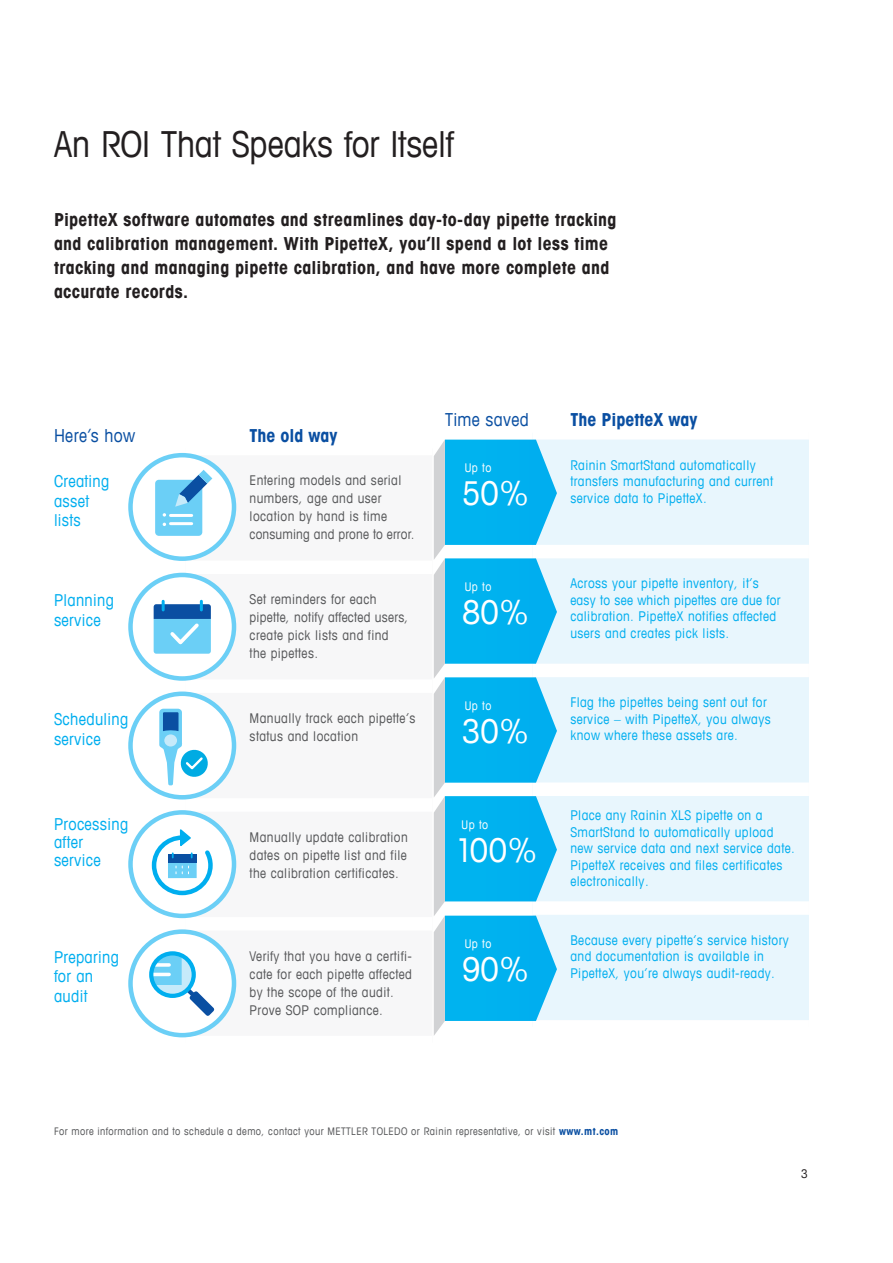
<style>
.page{position:relative;width:893px;height:1263px;background:#fff}
.page>*{position:absolute;margin:0;border:0;box-sizing:border-box;transform-origin:0 0}
._11_1_Description_10{font:condensed 36px "Avant Garde Com";letter-spacing:-.005em;color:#231f20}
.Openning_Paragraph_1{font:condensed 33px "Avant Garde Com";color:#fff}
.t1{font:700 condensed 18px/24px "Avant Garde Com";letter-spacing:.02em;color:#231f20}
.Openning_Paragraph_1-2{font:700 condensed 18px "Avant Garde Com";color:#0a4fa2}
.t2{font:condensed 18px "Avant Garde Com";letter-spacing:.02em;color:#0a4fa2}
.Openning_Paragraph_1-3{font:condensed 16.5px/19.5px "Avant Garde Com";letter-spacing:.02em;color:#00aeef}
.t3{font:condensed 13.5px/16.5px "Avant Garde Com";letter-spacing:.03em;color:#00aeef}
.t4{font:condensed 13.5px/18px "Avant Garde Com";letter-spacing:.03em;color:#57585a}
.Openning_Paragraph_1-4{font:condensed 12px "Avant Garde Com";letter-spacing:.04em;color:#fff}
.t5{font:condensed 12px "Avant Garde Com";color:#231f20}
.t6{font:condensed 10.5px "Avant Garde Com";letter-spacing:.04em;color:#57585a}
.s1{font-weight:700;color:#0a4fa2}
</style>
<div class="page">
<svg style="left:189px;top:455px;width:48px;height:581px"></svg>
<div style="left:186px;top:561px;width:246px;height:13px;background:#fff"></div>
<div style="left:186px;top:679px;width:246px;height:14px;background:#fff"></div>
<div style="left:186px;top:798px;width:246px;height:14px;background:#fff"></div>
<div style="left:186px;top:917px;width:246px;height:13px;background:#fff"></div>
<div style="left:131px;top:455px;width:103px;height:104px;background:#fff;border-radius:50%"></div>
<div style="left:128px;top:453px;width:108px;height:108px;border:4px solid #6bcff6;border-radius:50%"></div>
<svg style="left:155px;top:470px;width:57px;height:66px"></svg>
<div style="left:131px;top:575px;width:103px;height:103px;background:#fff;border-radius:50%"></div>
<div style="left:128px;top:573px;width:108px;height:108px;border:4px solid #6bcff6;border-radius:50%"></div>
<svg style="left:154px;top:601px;width:57px;height:53px;background:#5fb1e0"></svg>
<div style="left:131px;top:694px;width:103px;height:103px;background:#fff;border-radius:50%"></div>
<div style="left:128px;top:691px;width:108px;height:108px;border:4px solid #6bcff6;border-radius:50%"></div>
<svg style="left:159px;top:709px;width:49px;height:76px"></svg>
<svg style="left:131px;top:812px;width:103px;height:104px"></svg>
<div style="left:128px;top:810px;width:108px;height:108px;border:4px solid #6bcff6;border-radius:50%"></div>
<svg style="left:150px;top:828px;width:65px;height:69px"></svg>
<svg style="left:131px;top:932px;width:103px;height:103px"></svg>
<div style="left:128px;top:929px;width:108px;height:108px;border:4px solid #6bcff6;border-radius:50%"></div>
<svg style="left:145px;top:949px;width:73px;height:71px"></svg>
<div style="left:149px;top:951px;width:47px;height:47px;border:4px solid #00aeef;border-radius:50%"></div>
<div style="left:533px;top:439px;width:276px;height:581px;background:#e8f6fd"></div>
<div style="left:533px;top:545px;width:276px;height:13px;background:#fff"></div>
<div style="left:533px;top:664px;width:276px;height:13px;background:#fff"></div>
<div style="left:533px;top:782px;width:276px;height:14px;background:#fff"></div>
<div style="left:533px;top:901px;width:276px;height:14px;background:#fff"></div>
<svg style="left:434px;top:440px;width:123px;height:595px;background:#3fc1ef"></svg>
<p class="_11_1_Description_10" style="left:54px;top:122px;width:401px">An ROI That Speaks for Itself</p>
<p class="t1" style="left:54px;top:207px;width:564px">PipetteX software automates and streamlines day-to-day pipette tracking and calibration management. With PipetteX, you‘ll spend a lot less time tracking and managing pipette calibration, and have more complete and accurate records.</p>
<p class="t2" style="left:54px;top:424px;width:83px">Here‘s how</p>
<p class="Openning_Paragraph_1-2" style="left:250px;top:424px;width:90px">The old way</p>
<p class="Openning_Paragraph_1-3" style="left:54px;top:471px;width:57px">Creating asset lists</p>
<p class="t4" style="left:250px;top:471px;width:167px">Entering models and serial numbers, age and user location by hand is time consuming and prone to error.</p>
<p class="Openning_Paragraph_1-3" style="left:54px;top:590px;width:62px">Planning</p>
<p class="Openning_Paragraph_1-3" style="left:54px;top:610px;width:48px">service</p>
<p class="Openning_Paragraph_1-3" style="left:54px;top:709px;width:76px">Scheduling</p>
<p class="Openning_Paragraph_1-3" style="left:54px;top:728px;width:48px">service</p>
<p class="Openning_Paragraph_1-3" style="left:54px;top:815px;width:76px;line-height:18px">Processing after service</p>
<p class="Openning_Paragraph_1-3" style="left:54px;top:947px;width:66px">Preparing</p>
<p class="Openning_Paragraph_1-3" style="left:54px;top:966px;width:41px">for an audit</p>
<p class="t4" style="left:250px;top:590px;width:160px">Set reminders for each pipette, notify affected users, create pick lists and find the pipettes.</p>
<p class="t4" style="left:250px;top:709px;width:167px">Manually track each pipette‘s status and location</p>
<p class="t4" style="left:250px;top:827px;width:160px;text-align:justify">Manually update calibration dates on pipette list and file the calibration certificates.</p>
<p class="t4" style="left:250px;top:946px;width:164px">Verify that you have a certifi&shy;cate for each pipette affected by the scope of the audit.<br>Prove SOP compliance.</p>
<p class="t2" style="left:445px;top:409px;width:85px">Time saved</p>
<p class="Openning_Paragraph_1-4" style="left:465px;top:460px;width:28px">Up to</p>
<p class="Openning_Paragraph_1" style="left:462px;top:473px;width:68px">50%</p>
<p class="Openning_Paragraph_1-4" style="left:465px;top:579px;width:28px">Up to</p>
<p class="Openning_Paragraph_1" style="left:462px;top:592px;width:68px">80%</p>
<p class="Openning_Paragraph_1-4" style="left:465px;top:698px;width:28px">Up to</p>
<p class="Openning_Paragraph_1" style="left:462px;top:711px;width:68px">30%</p>
<p class="Openning_Paragraph_1-4" style="left:462px;top:817px;width:28px">Up to</p>
<p class="Openning_Paragraph_1" style="left:455px;top:829px;width:84px">100%</p>
<p class="Openning_Paragraph_1-4" style="left:465px;top:936px;width:28px">Up to</p>
<p class="Openning_Paragraph_1" style="left:462px;top:949px;width:68px">90%</p>
<p class="Openning_Paragraph_1-2" style="left:570px;top:408px;width:129px">The PipetteX way</p>
<p class="t3" style="left:570px;top:456px;width:204px">Rainin SmartStand automatically transfers manufacturing and current service data to PipetteX.</p>
<p class="t3" style="left:570px;top:575px;width:212px">Across your pipette inventory, it‘s easy to see which pipettes are due for calibration. PipetteX notifies affected users and creates pick lists.</p>
<p class="t3" style="left:570px;top:694px;width:202px">Flag the pipettes being sent out for service – with PipetteX, you always know where these assets are.</p>
<p class="t3" style="left:570px;top:807px;width:226px">Place any Rainin XLS pipette on a SmartStand to automatically upload new service data and next service date.<br>PipetteX receives and files certificates electronically.</p>
<p class="t3" style="left:570px;top:931px;width:220px">Because every pipette‘s service history and documentation is available in<br>PipetteX, you‘re always audit-ready.</p>
<p class="t6" style="left:54px;top:1125px;width:566px">For more information and to schedule a demo, contact your METTLER TOLEDO or Rainin representative, or visit <span class="s1">www.mt.com</span></p>
<p class="t5" style="left:801px;top:1166px;width:8px">3</p>
</div>
